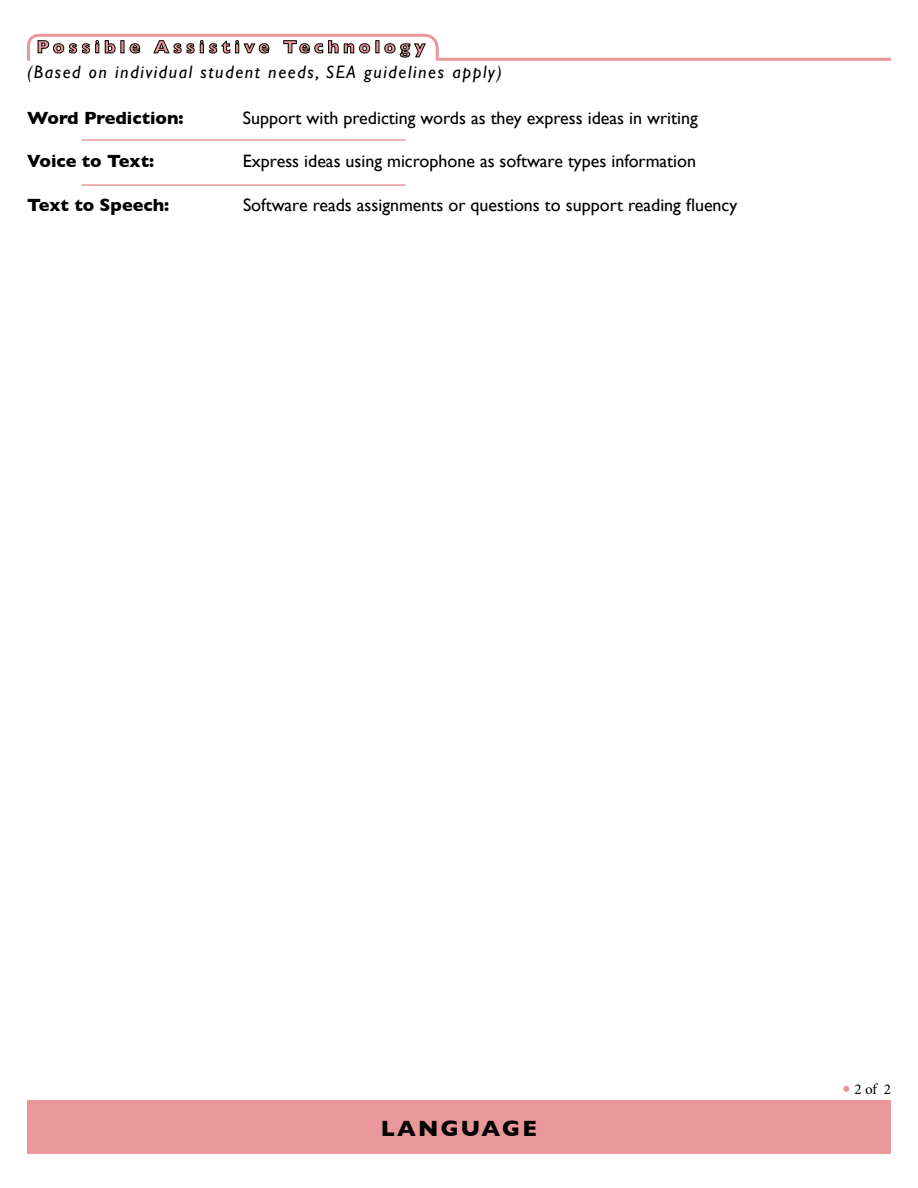
<style>
.page{position:relative;width:918px;height:1188px;background:#fff}
.page>*{position:absolute;margin:0;border:0;box-sizing:border-box;transform-origin:0 0}
.t1{font:700 22.5px "Gill Sans";letter-spacing:.1em;color:#000}
.BODY_TEXT{font:18px "Gill Sans";color:#000}
.t2{font:italic 18px "Gill Sans";letter-spacing:.09em;color:#000}
.BODY_TEXT-2{font:700 18px "Gill Sans";color:#000}
.t3{font:700 18px "Gill Sans";letter-spacing:.235em;color:#e9979b}
.t4{font:15px "Minion Pro";color:#000}
.s1{font-family:"Gill Sans";font-size:18px;color:#e9979b}
</style>
<div class="page">
<hr style="left:82px;top:139px;width:324px;height:2px;background:#e9979b">
<hr style="left:82px;top:184px;width:324px;height:2px;background:#e9979b">
<div style="left:27px;top:1100px;width:864px;height:54px;background:#e9979b"></div>
<svg style="left:27px;top:33px;width:413px;height:28px"></svg>
<hr style="left:439px;top:58px;width:452px;height:3px;background:#e9979b">
<svg style="left:843px;top:1086px;width:7px;height:6px"></svg>
<p class="t3" style="left:37px;top:32px;width:390px">Possible Assistive Technology</p>
<p class="t2" style="left:27px;top:61px;width:476px">(Based on individual student needs, SEA guidelines apply)</p>
<p class="BODY_TEXT-2" style="left:27px;top:104px;width:158px">Word Prediction:</p>
<p class="BODY_TEXT" style="left:243px;top:107px;width:456px">Support with predicting words as they express ideas in writing</p>
<p class="BODY_TEXT-2" style="left:27px;top:147px;width:129px">Voice to Text:</p>
<p class="BODY_TEXT" style="left:243px;top:151px;width:455px">Express ideas using microphone as software types information</p>
<p class="BODY_TEXT-2" style="left:27px;top:190px;width:144px">Text to Speech:</p>
<p class="BODY_TEXT" style="left:243px;top:194px;width:496px">Software reads assignments or questions to support reading fluency</p>
<p class="t1" style="left:381px;top:1110px;width:158px">LANGUAGE</p>
<p class="t4" style="left:843px;top:1079px;width:49px"><span class="s1">•</span> 2 of 2</p>
</div>
